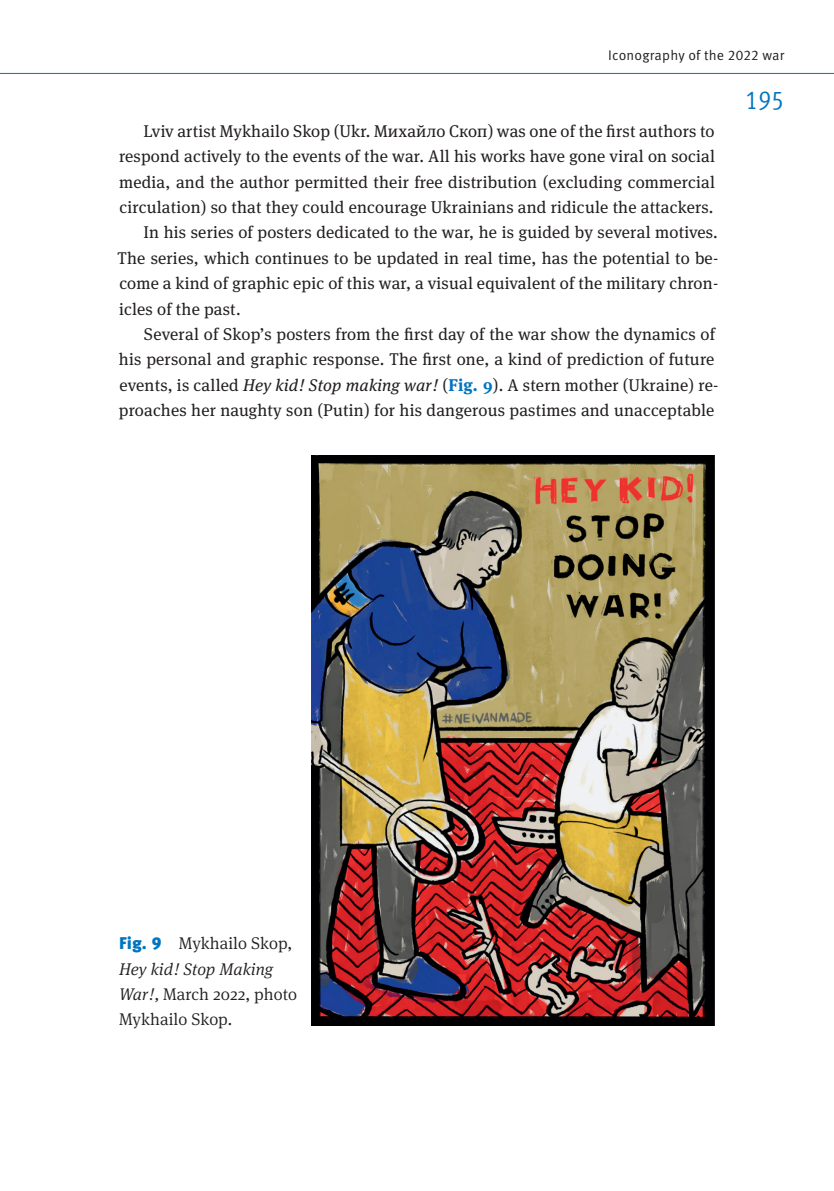
<style>
.page{position:relative;width:834px;height:1191px;background:#fff}
.page>*{position:absolute;margin:0;border:0;box-sizing:border-box;transform-origin:0 0}
.t1{font:26.25px "Meta Pro Cond Norm";color:#0075bf}
.t2{font:16.97px "Meta Serif Pro";letter-spacing:.01em;color:#231f20}
.t3{font:300 16.97px/25.4px "Meta Serif Pro";letter-spacing:.005em;color:#231f20}
.t4{font:14px "Meta Pro";letter-spacing:.015em;color:#231f20}
.s1{font-style:italic}
.s2{font-weight:700;color:#0075bf}
.s3{font-family:"Meta Pro";font-weight:900;color:#0075bf}
</style>
<div class="page">
<hr style="left:0;top:73px;width:833px;height:1px;background:#0075bf">
<img style="left:311px;top:455px;width:403px;height:570px">
<p class="t4" style="left:608px;top:47px;width:178px">Iconography of the 2022 war</p>
<h1 class="t1" style="left:744px;top:81px;width:41px">195</h1>
<p class="t2" style="left:143px;top:119px;width:572px">Lviv artist Mykhailo Skop (Ukr. Михайло Скоп) was one of the first authors to</p>
<p class="t2" style="left:119px;top:144px;width:597px">respond actively to the events of the war. All his works have gone viral on social</p>
<p class="t2" style="left:119px;top:169px;width:597px">media, and the author permitted their free distribution (excluding commercial</p>
<p class="t2" style="left:119px;top:195px;width:595px">circulation) so that they could encourage Ukrainians and ridicule the attackers.</p>
<p class="t2" style="left:143px;top:220px;width:575px">In his series of posters dedicated to the war, he is guided by several motives.</p>
<p class="t2" style="left:118px;top:245px;width:602px">The series, which continues to be updated in real time, has the potential to be-</p>
<p class="t2" style="left:119px;top:271px;width:600px">come a kind of graphic epic of this war, a visual equivalent of the military chron-</p>
<p class="t2" style="left:119px;top:296px;width:123px">icles of the past.</p>
<p class="t2" style="left:144px;top:322px;width:572px">Several of Skop’s posters from the first day of the war show the dynamics of</p>
<p class="t2" style="left:119px;top:347px;width:597px">his personal and graphic response. The first one, a kind of prediction of future</p>
<p class="t2" style="left:119px;top:372px;width:600px">events, is called <span class="s1">Hey kid! Stop making war!</span> (<span class="s2">Fig. 9</span>). A stern mother (Ukraine) re-</p>
<p class="t2" style="left:119px;top:398px;width:597px">proaches her naughty son (Putin) for his dangerous pastimes and unacceptable</p>
<p class="t3" style="left:119px;top:929px;width:179px"><span class="s3">Fig. 9</span> Mykhailo Skop,<br><span class="s1">Hey kid! Stop Making<br>War!,</span> March 2022, photo<br>Mykhailo Skop.</p>
</div>
